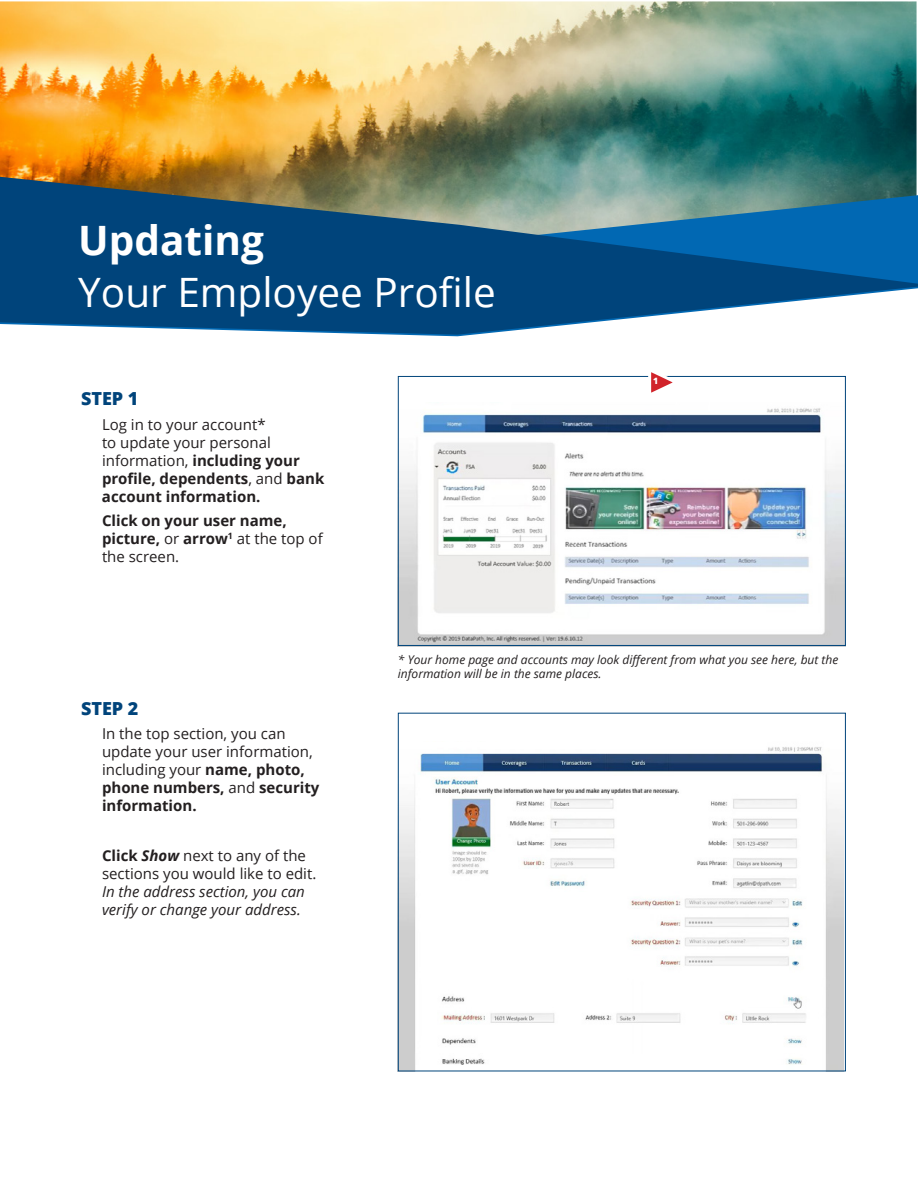
<style>
.page{position:relative;width:918px;height:1188px;background:#fff}
.page>*{position:absolute;margin:0;border:0;box-sizing:border-box;transform-origin:0 0}
.t1{font:40.5px "Open Sans";color:#fff}
.t2{font:700 40.5px "Open Sans";color:#fff}
.t3{font:800 18px "Open Sans";color:#00447b}
.t4{font:15px/18px "Open Sans";color:#231f20}
.t5{font:italic 15px/18px "Open Sans";color:#231f20}
.t6{font:700 15px/18px "Open Sans";color:#231f20}
.t7{font:italic 12px/14.4px "Open Sans";color:#231f20}
.t8{font:800 8.7px "Open Sans";color:#fff}
.s1{font-weight:700}
.s2{font-weight:400}
.s3{font-weight:700;font-style:normal}
.s4{font-style:normal}
</style>
<div class="page">
<img style="left:0;top:1px;width:917px;height:176px">
<svg style="left:0;top:177px;width:918px;height:158px;background:#30688c"></svg>
<img style="left:400px;top:408px;width:444px;height:236px">
<div style="left:398px;top:376px;width:448px;height:270px;border:1px solid #00447b"></div>
<img style="left:400px;top:747px;width:444px;height:322px">
<div style="left:398px;top:713px;width:448px;height:358px;border:1px solid #00447b"></div>
<svg style="left:646px;top:372px;width:37px;height:21px"></svg>
<p class="t2" style="left:78px;top:212px;width:187px">Updating</p>
<p class="t1" style="left:78px;top:264px;width:419px">Your Employee Profile</p>
<p class="t3" style="left:81px;top:385px;width:59px">STEP 1</p>
<p class="t4" style="left:102px;top:415px;width:224px">Log in to your account*<br>to update your personal information, <span class="s1">including your profile, dependents</span>, and <span class="s1">bank account information.</span></p>
<p class="t6" style="left:102px;top:512px;width:222px">Click on your user name, picture, <span class="s2">or</span> arrow<sup>1</sup> <span class="s2">at the top of the screen.</span></p>
<p class="t8" style="left:653px;top:375px;width:7px">1</p>
<p class="t3" style="left:81px;top:694px;width:59px">STEP 2</p>
<p class="t4" style="left:102px;top:724px;width:219px">In the top section, you can update your user information, including your <span class="s1">name, photo, phone numbers,</span> and <span class="s1">security information.</span></p>
<p class="t5" style="left:102px;top:846px;width:216px"><span class="s3">Click</span> <span class="s1">Show</span> <span class="s4">next to any of the sections you would like to edit.<br></span>In the address section, you can verify or change your address.</p>
<p class="t7" style="left:398px;top:652px;width:442px">* Your home page and accounts may look different from what you see here, but the information will be in the same places.</p>
</div>
